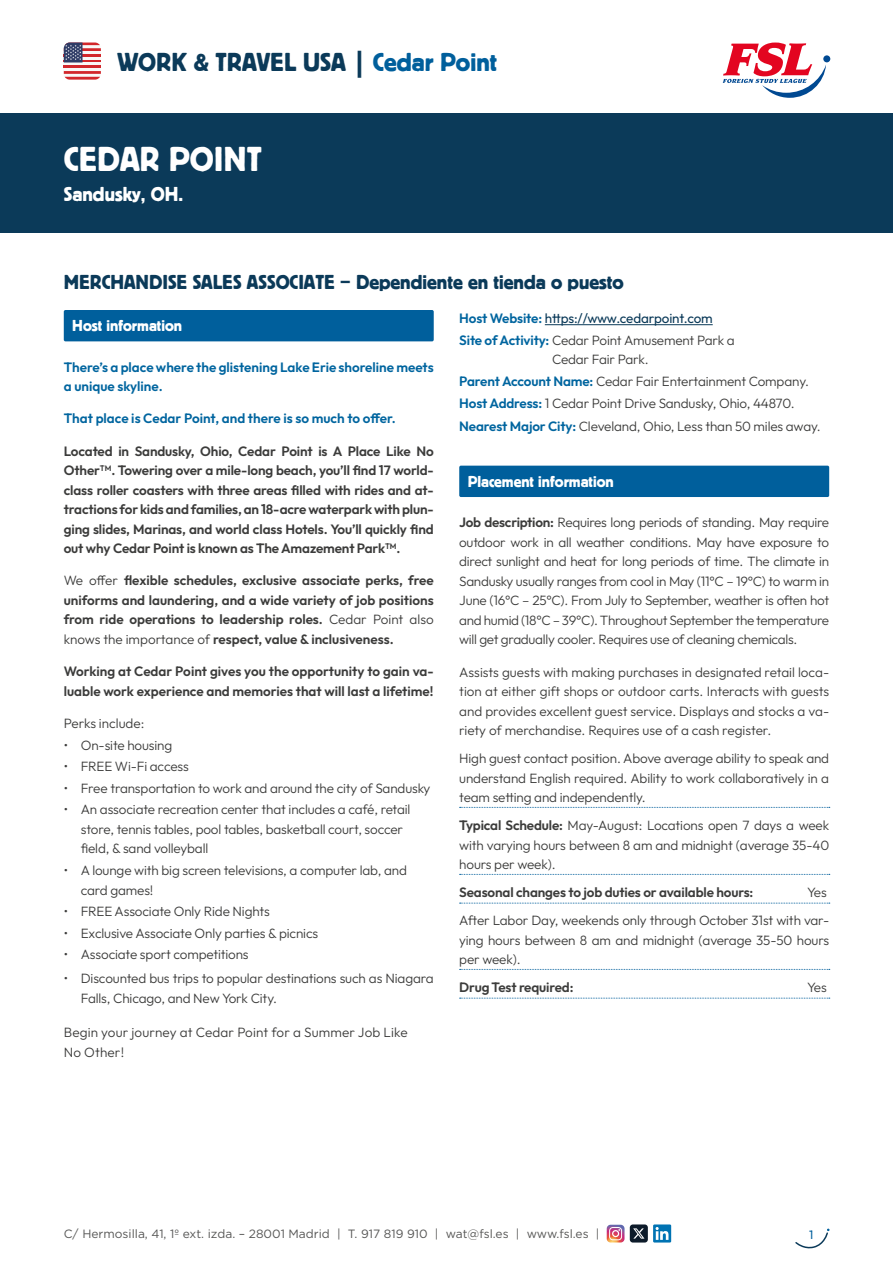
<style>
.page{position:relative;width:893px;height:1263px;background:#fff}
.page>*{position:absolute;margin:0;border:0;box-sizing:border-box;transform-origin:0 0}
.t1{font:36px "Black";color:#fff}
.t2{font:27px "Black";color:#0b3a59}
.t3{font:21px "Black";color:#0b3a59}
.t4{font:21px "Black";color:#fff}
.t5{font:16.5px "Black";color:#fff}
.t6{font:300 13.5px/19.5px "Outfit";letter-spacing:-.01em;color:#3c3c3b}
.t7{font:600 13.5px/19.5px "Outfit";letter-spacing:-.01em;color:#3c3c3b;text-align:justify}
.t8{font:600 13.5px/19.5px "Outfit";color:#00659f}
.t9{font:300 13.5px/19.5px "Outfit";letter-spacing:.01em;color:#3c3c3b}
.t10{font:12px "Gotham";color:#575756}
.t11{font:12px "Outfit";color:#005f9c}
.s1{color:#005f9c}
.s2{font-weight:300}
.s3{font-weight:400;color:#0b3a59}
.s4{font-weight:300;color:#3c3c3b}
.s5{font-weight:600;color:#00659f}
.s6{font-weight:600}
</style>
<div class="page">
<div style="left:823px;top:55px;width:7px;height:7px;background:#004992;border-radius:50%"></div>
<svg style="left:723px;top:43px;width:103px;height:55px"></svg>
<hr style="left:64px;top:62px;width:37px;height:3px;background:#f8f8f7">
<hr style="left:64px;top:65px;width:37px;height:3px;background:#d2272b">
<hr style="left:64px;top:68px;width:37px;height:3px;background:#f8f8f7">
<svg style="left:64px;top:71px;width:37px;height:9px"></svg>
<svg style="left:64px;top:43px;width:37px;height:19px"></svg>
<svg style="left:607px;top:1225px;width:17px;height:17px"></svg>
<div style="left:630px;top:1224px;width:18px;height:18px;background:#0d1b2a;border-radius:3px"></div>
<svg style="left:633px;top:1228px;width:11px;height:10px"></svg>
<svg style="left:653px;top:1224px;width:18px;height:18px"></svg>
<svg style="left:656px;top:1227px;width:12px;height:13px"></svg>
<svg style="left:795px;top:1229px;width:34px;height:20px"></svg>
<div style="left:0;top:114px;width:893px;height:119px;background:#0b3a59"></div>
<div style="left:64px;top:310px;width:370px;height:31px;background:#005f9c;border-radius:2px"></div>
<hr style="left:545px;top:324px;width:168px;height:1px;background:#0b3a59">
<div style="left:459px;top:466px;width:370px;height:31px;background:#005f9c;border-radius:2px"></div>
<svg style="left:460px;top:807px;width:370px;height:1px"></svg>
<svg style="left:460px;top:874px;width:370px;height:1px"></svg>
<svg style="left:460px;top:903px;width:370px;height:1px"></svg>
<svg style="left:460px;top:969px;width:370px;height:1px"></svg>
<svg style="left:460px;top:998px;width:370px;height:1px"></svg>
<h2 class="t2" style="left:117px;top:48px;width:381px">WORK &amp; TRAVEL USA | <span class="s1">Cedar Point</span></h2>
<h1 class="t1" style="left:64px;top:140px;width:200px">CEDAR POINT</h1>
<h3 class="t4" style="left:64px;top:182px;width:121px">Sandusky, OH.</h3>
<h3 class="t3" style="left:64px;top:271px;width:561px">MERCHANDISE SALES ASSOCIATE – Dependiente en tienda o puesto</h3>
<p class="t5" style="left:72px;top:316px;width:111px">Host information</p>
<p class="t8" style="left:64px;top:357px;width:371px">There’s a place where the glistening Lake Erie shoreline meets a unique skyline.</p>
<p class="t8" style="left:64px;top:409px;width:334px">That place is Cedar Point, and there is so much to offer.</p>
<p class="t7" style="left:64px;top:441px;width:371px">Located in Sandusky, Ohio, Cedar Point is A Place Like No Other<sup>TM</sup>. Towering over a mile-long beach, you’ll find 17 world&shy;class roller coasters with three areas filled with rides and at&shy;tractions for kids and families, an 18-acre waterpark with plun&shy;ging slides, Marinas, and world class Hotels. You’ll quickly find out why Cedar Point is known as The Amazement Park<sup>TM</sup>.</p>
<p class="t7" style="left:64px;top:571px;width:371px"><span class="s2">We offer</span> flexible schedules, exclusive associate perks, free uniforms and laundering, and a wide variety of job positions from ride operations to leadership roles. <span class="s2">Cedar Point also knows the importance of</span> respect, value &amp; inclusiveness.</p>
<p class="t7" style="left:64px;top:662px;width:371px">Working at Cedar Point gives you the opportunity to gain va&shy;luable work experience and memories that will last a lifetime!</p>
<p class="t6" style="left:64px;top:713px;width:82px">Perks include:</p>
<p class="t6" style="left:64px;top:735px;width:110px">• On-site housing</p>
<p class="t6" style="left:64px;top:757px;width:127px">• FREE Wi-Fi access</p>
<p class="t6" style="left:64px;top:778px;width:368px">• Free transportation to work and around the city of Sandusky</p>
<p class="t6" style="left:81px;top:800px;width:331px;text-indent:-17px">• An associate recreation center that includes a café, retail store, tennis tables, pool tables, basketball court, soccer field, &amp; sand volleyball</p>
<p class="t6" style="left:81px;top:860px;width:328px;text-indent:-17px">• A lounge with big screen televisions, a computer lab, and card games!</p>
<p class="t6" style="left:64px;top:902px;width:208px">• FREE Associate Only Ride Nights</p>
<p class="t6" style="left:64px;top:923px;width:256px">• Exclusive Associate Only parties &amp; picnics</p>
<p class="t6" style="left:64px;top:945px;width:186px">• Associate sport competitions</p>
<p class="t6" style="left:81px;top:969px;width:354px;text-indent:-17px">• Discounted bus trips to popular destinations such as Niagara<br>Falls, Chicago, and New York City.</p>
<p class="t9" style="left:64px;top:1022px;width:345px">Begin your journey at Cedar Point for a Summer Job Like<br>No Other!</p>
<p class="t8" style="left:459px;top:308px;width:277px;line-height:21.6px">Host Website: <span class="s3">https://www.cedarpoint.com<br></span>Site of Activity: <span class="s4">Cedar Point Amusement Park a</span></p>
<p class="t6" style="left:459px;top:349px;width:351px;line-height:21.6px;text-indent:93px">Cedar Fair Park.<br><span class="s5">Parent Account Name:</span> Cedar Fair Entertainment Company.<br><span class="s5">Host Address:</span> 1 Cedar Point Drive Sandusky, Ohio, 44870.</p>
<p class="t6" style="left:459px;top:417px;width:363px"><span class="s5">Nearest Major City:</span> Cleveland, Ohio, Less than 50 miles away.</p>
<p class="t5" style="left:468px;top:472px;width:147px">Placement information</p>
<p class="t6" style="left:459px;top:513px;width:371px;text-align:justify"><span class="s6">Job description:</span> Requires long periods of standing. May require outdoor work in all weather conditions. May have exposure to direct sunlight and heat for long periods of time. The climate in Sandusky usually ranges from cool in May (11°C – 19°C) to warm in June (16°C – 25°C). From July to September, weather is often hot and humid (18°C – 39°C). Throughout September the temperature will get gradually cooler. Requires use of cleaning chemicals.</p>
<p class="t6" style="left:459px;top:662px;width:371px;text-align:justify">Assists guests with making purchases in designated retail loca&shy;tion at either gift shops or outdoor carts. Interacts with guests and provides excellent guest service. Displays and stocks a va&shy;riety of merchandise. Requires use of a cash register.</p>
<p class="t6" style="left:459px;top:748px;width:371px;text-align:justify">High guest contact position. Above average ability to speak and understand English required. Ability to work collaboratively in a team setting and independently.</p>
<p class="t6" style="left:459px;top:815px;width:371px;text-align:justify"><span class="s6">Typical Schedule:</span> May-August: Locations open 7 days a week with varying hours between 8 am and midnight (average 35-40 hours per week).</p>
<p class="t7" style="left:459px;top:882px;width:296px">Seasonal changes to job duties or available hours:</p>
<p class="t6" style="left:459px;top:878px;width:371px;line-height:28px;text-align:right">Yes<br>After Labor Day, weekends only through October 31st with var-</p>
<p class="t6" style="left:459px;top:930px;width:371px">ying hours between 8 am and midnight (average 35-50 hours per week).</p>
<p class="t7" style="left:459px;top:977px;width:116px">Drug Test required:</p>
<p class="t6" style="left:807px;top:977px;width:21px">Yes</p>
<p class="t10" style="left:64px;top:1226px;width:537px">C/ Hermosilla, 41, 1º ext. izda. – 28001 Madrid | T. 917 819 910 | wat@fsl.es | www.fsl.es |</p>
<p class="t11" style="left:809px;top:1228px;width:6px">1</p>
</div>
